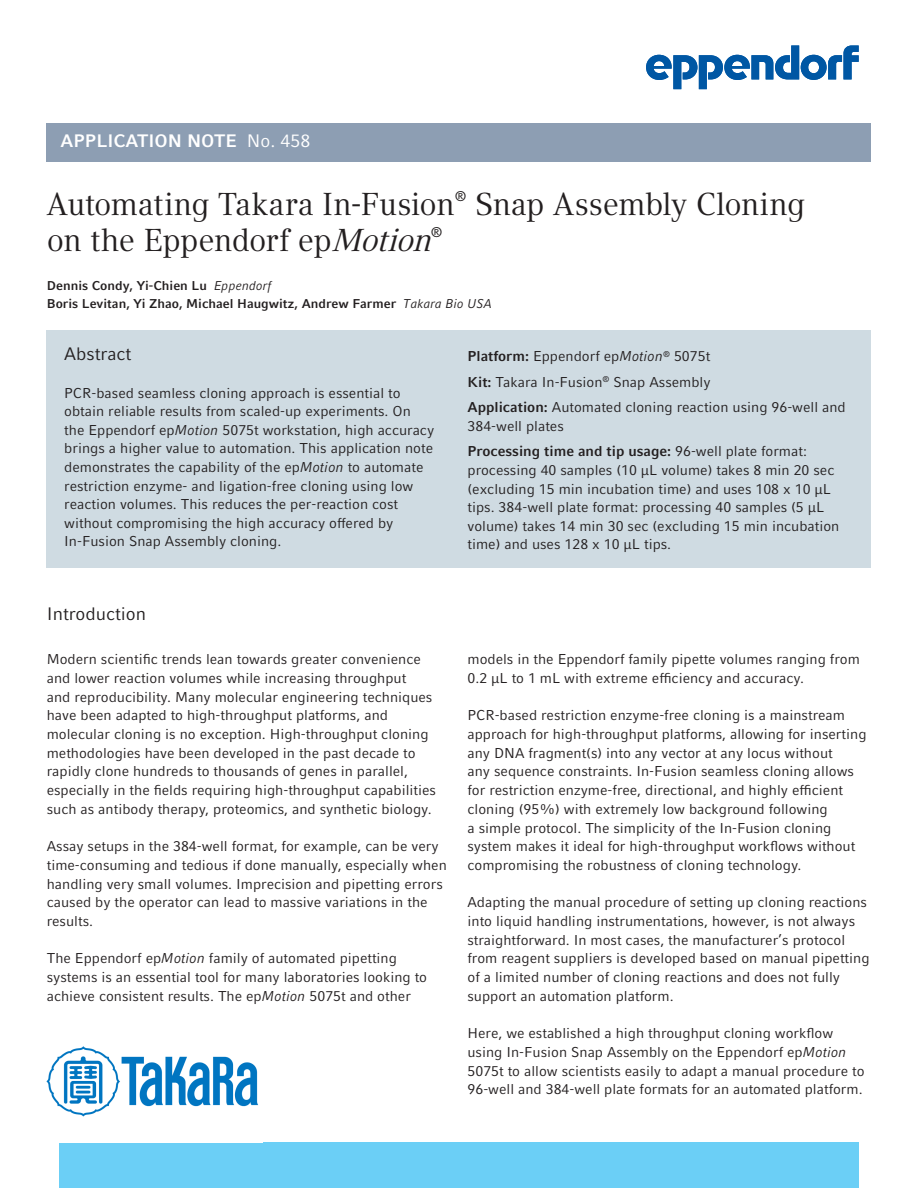
<style>
.page{position:relative;width:918px;height:1188px;background:#fff}
.page>*{position:absolute;margin:0;border:0;box-sizing:border-box;transform-origin:0 0}
._01_Headline_3_21pt{font:31.5px "Compatil Textfor Eppendorf";letter-spacing:-.01em;color:#231f20}
._02_Header_12pt{font:700 18px "Compatil Factfor Eppendorf";color:#fff}
._02_Header_12pt-2{font:18px "Compatil Factfor Eppendorf";color:#231f20}
._03_Body_Copy_pi_9_5{font:14.25px/18.8px "Compatil Factfor Eppendorf";color:#231f20}
._02_Header_12pt-3{font:14.25px/18.6px "Compatil Factfor Eppendorf";color:#231f20}
._01_Headline_3_21pt-2{font:13.95px "Compatil Textfor Eppendorf";color:#231f20}
._04_Caption_8_5pt{font:700 12.75px "Compatil Factfor Eppendorf";color:#231f20}
.s1{font-weight:400}
.s2{font-style:italic}
.s3{font-weight:400;font-style:italic}
.s4{font-weight:700}
</style>
<div class="page">
<div style="left:59px;top:1143px;width:800px;height:45px;background:#6bcff6"></div>
<div style="left:47px;top:123px;width:824px;height:39px;background:#8d9eb3"></div>
<div style="left:47px;top:330px;width:824px;height:238px;background:#cfdbe2"></div>
<svg style="left:646px;top:45px;width:213px;height:44px"></svg>
<img style="left:46px;top:1046px;width:212px;height:71px">
<p class="_02_Header_12pt" style="left:61px;top:130px;width:251px">APPLICATION NOTE <span class="s1">No. 458</span></p>
<p class="_01_Headline_3_21pt" style="left:47px;top:186px;width:409px">Automating Takara In-Fusion</p>
<p class="_01_Headline_3_21pt-2" style="left:455px;top:188px;width:13px">®</p>
<p class="_01_Headline_3_21pt" style="left:475px;top:186px;width:332px">Snap Assembly Cloning</p>
<p class="_01_Headline_3_21pt" style="left:47px;top:222px;width:395px">on the Eppendorf ep<span class="s2">Motion</span></p>
<p class="_01_Headline_3_21pt-2" style="left:431px;top:224px;width:13px">®</p>
<p class="_04_Caption_8_5pt" style="left:47px;top:278px;width:226px">Dennis Condy, Yi-Chien Lu <span class="s3">Eppendorf</span></p>
<p class="_04_Caption_8_5pt" style="left:47px;top:297px;width:447px">Boris Levitan, Yi Zhao, Michael Haugwitz, Andrew Farmer <span class="s3">Takara Bio USA</span></p>
<p class="_02_Header_12pt-2" style="left:64px;top:344px;width:69px">Abstract</p>
<p class="_02_Header_12pt-3" style="left:64px;top:383px;width:371px">PCR-based seamless cloning approach is essential to obtain reliable results from scaled-up experiments. On the Eppendorf ep<span class="s2">Motion</span> 5075t workstation, high accuracy brings a higher value to automation. This application note demonstrates the capability of the ep<span class="s2">Motion</span> to automate restriction enzyme- and ligation-free cloning using low reaction volumes. This reduces the per-reaction cost without compromising the high accuracy offered by In-Fusion Snap Assembly cloning.</p>
<p class="_02_Header_12pt-2" style="left:47px;top:604px;width:101px">Introduction</p>
<p class="_03_Body_Copy_pi_9_5" style="left:47px;top:650px;width:391px">Modern scientific trends lean towards greater convenience and lower reaction volumes while increasing throughput<br>and reproducibility. Many molecular engineering techniques have been adapted to high-throughput platforms, and molecular cloning is no exception. High-throughput cloning methodologies have been developed in the past decade to rapidly clone hundreds to thousands of genes in parallel, especially in the fields requiring high-throughput capabilities such as antibody therapy, proteomics, and synthetic biology.</p>
<p class="_03_Body_Copy_pi_9_5" style="left:47px;top:837px;width:402px">Assay setups in the 384-well format, for example, can be very time-consuming and tedious if done manually, especially when handling very small volumes. Imprecision and pipetting errors caused by the operator can lead to massive variations in the results.</p>
<p class="_03_Body_Copy_pi_9_5" style="left:47px;top:949px;width:382px">The Eppendorf ep<span class="s2">Motion</span> family of automated pipetting systems is an essential tool for many laboratories looking to achieve consistent results. The ep<span class="s2">Motion</span> 5075t and other</p>
<p class="_02_Header_12pt-3" style="left:468px;top:344px;width:380px;line-height:25.5px"><span class="s4">Platform:</span> Eppendorf ep<span class="s2">Motion</span><sup>®</sup> 5075t<br><span class="s4">Kit:</span> Takara In-Fusion<sup>®</sup> Snap Assembly<br><span class="s4">Application:</span> Automated cloning reaction using 96-well and</p>
<p class="_02_Header_12pt-3" style="left:468px;top:413px;width:341px;line-height:25.5px">384-well plates<br><span class="s4">Processing time and tip usage:</span> 96-well plate format:</p>
<p class="_02_Header_12pt-3" style="left:468px;top:461px;width:373px">processing 40 samples (10 μL volume) takes 8 min 20 sec (excluding 15 min incubation time) and uses 108 x 10 μL tips. 384-well plate format: processing 40 samples (5 μL volume) takes 14 min 30 sec (excluding 15 min incubation time) and uses 128 x 10 μL tips.</p>
<p class="_03_Body_Copy_pi_9_5" style="left:468px;top:650px;width:394px">models in the Eppendorf family pipette volumes ranging from<br>0.2 μL to 1 mL with extreme efficiency and accuracy.</p>
<p class="_03_Body_Copy_pi_9_5" style="left:468px;top:706px;width:401px">PCR-based restriction enzyme-free cloning is a mainstream approach for high-throughput platforms, allowing for inserting any DNA fragment(s) into any vector at any locus without<br>any sequence constraints. In-Fusion seamless cloning allows for restriction enzyme-free, directional, and highly efficient cloning (95%) with extremely low background following<br>a simple protocol. The simplicity of the In-Fusion cloning system makes it ideal for high-throughput workflows without compromising the robustness of cloning technology.</p>
<p class="_03_Body_Copy_pi_9_5" style="left:468px;top:893px;width:404px">Adapting the manual procedure of setting up cloning reactions into liquid handling instrumentations, however, is not always straightforward. In most cases, the manufacturer’s protocol from reagent suppliers is developed based on manual pipetting of a limited number of cloning reactions and does not fully support an automation platform.</p>
<p class="_03_Body_Copy_pi_9_5" style="left:468px;top:1024px;width:399px">Here, we established a high throughput cloning workflow using In-Fusion Snap Assembly on the Eppendorf ep<span class="s2">Motion </span>5075t to allow scientists easily to adapt a manual procedure to 96-well and 384-well plate formats for an automated platform.</p>
</div>
